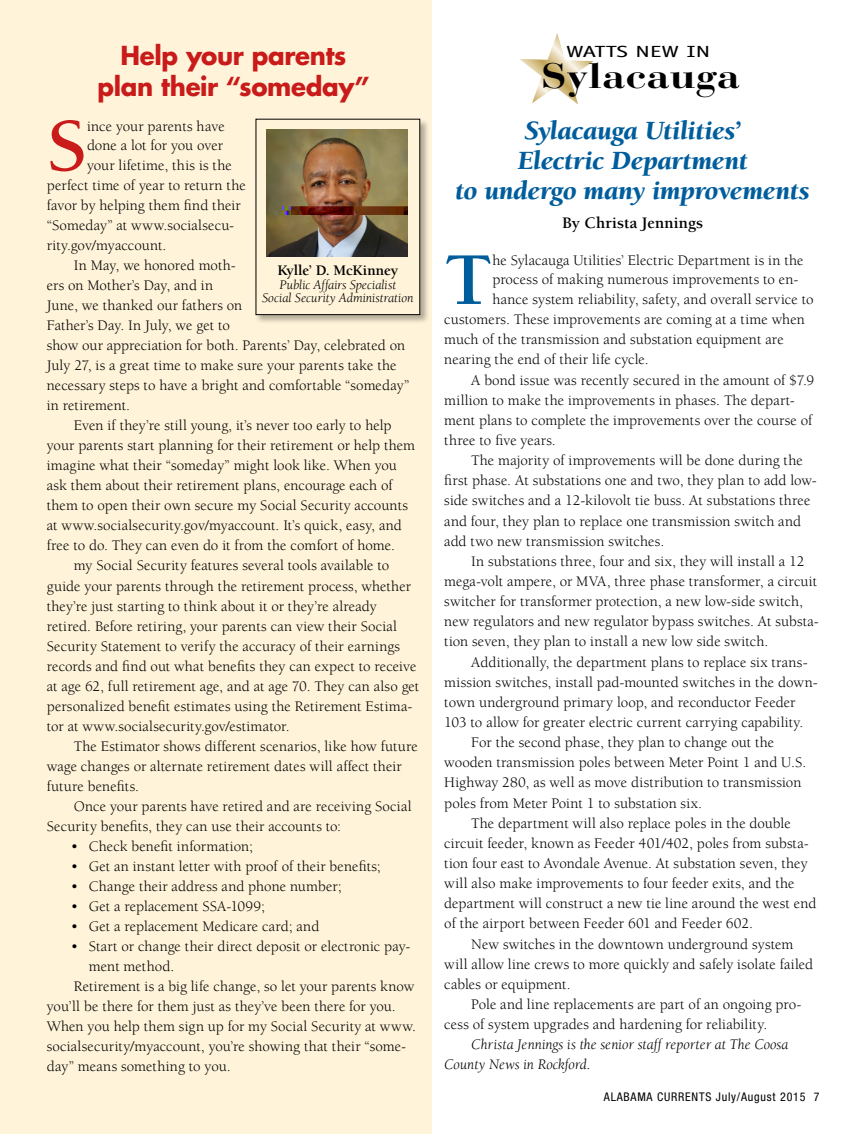
<style>
.page{position:relative;width:864px;height:1134px;background:#fff}
.page>*{position:absolute;margin:0;border:0;box-sizing:border-box;transform-origin:0 0}
.Drop_Cap{font:700 76.35px "Berkeley";color:#c91b19}
.Drop_Cap-2{font:700 76.35px "Berkeley";color:#005d9c}
.t1{font:700 35.1px "Bauer Bodoni";color:#000;scale:1.2 1}
.t2{font:700 35.1px/34px "Bauer Bodoni";color:#000;text-align:center;scale:.9 1}
.t3{font:700 35.1px "Bauer Bodoni";color:#000;scale:1.4 1}
.t4{font:700 35.1px "Bauer Bodoni";color:#000;scale:1.28 1}
.City_Heads{font:italic 900 27px/30px "Berkeley";color:#005d9c;text-align:center}
.subheadings{font:700 25.5px/30.5px "Futura";letter-spacing:-.015em;color:#c91b19;text-align:center;scale:.96 1}
.bylines{font:700 16.5px "Berkeley";letter-spacing:.005em;color:#000}
.t5{font:16.2px "Officina Sans";color:#000;scale:1.55 1}
.t6{font:16.2px "Officina Sans";color:#000;scale:1.25 1}
.t7{font:16.2px "Officina Sans";letter-spacing:-.02em;color:#000;scale:1.75 1}
.t8{font:16.2px "Officina Sans";color:#000;scale:1.35 1}
.t9{font:16.2px "Officina Sans";color:#000;scale:1.29 1}
.Body{font:15px/20.1px "Berkeley";letter-spacing:.005em;color:#000}
.Drop_Cap-3{font:15px "Berkeley";letter-spacing:.005em;color:#000}
.Body-2{font:italic 15px/20.1px "Berkeley";color:#000}
.cutlines{font:700 15px "Berkeley";letter-spacing:-.01em;color:#000}
.cutlines-2{font:italic 13.5px "Berkeley";letter-spacing:-.005em;color:#000}
.t10{font:condensed 12px "Helvetica Neue";letter-spacing:.065em;color:#000}
</style>
<div class="page">
<div style="left:0;top:0;width:432px;height:1134px;background:#fff4da"></div>
<div style="left:255px;top:118px;width:175px;height:207px;background:#000;opacity:.3"></div>
<div style="left:256px;top:119px;width:164px;height:196px;background:#fff4da"></div>
<img style="left:267px;top:130px;width:140px;height:127px">
<svg style="left:519px;top:33px;width:75px;height:72px"></svg>
<p class="subheadings" style="left:98px;top:40px;width:285px">Help your parents plan their “someday”</p>
<p class="Drop_Cap" style="left:47px;top:105px;width:43px">S</p>
<p class="Drop_Cap-3" style="left:87px;top:118px;width:139px">ince your parents have</p>
<p class="Drop_Cap-3" style="left:87px;top:138px;width:138px">done a lot for you over</p>
<p class="Drop_Cap-3" style="left:87px;top:157px;width:146px">your lifetime, this is the</p>
<p class="Drop_Cap-3" style="left:47px;top:177px;width:201px">perfect time of year to return the</p>
<p class="Drop_Cap-3" style="left:47px;top:197px;width:196px">favor by helping them find their</p>
<p class="Drop_Cap-3" style="left:47px;top:217px;width:189px">“Someday” at www.socialsecu-</p>
<p class="Drop_Cap-3" style="left:47px;top:237px;width:121px">rity.gov/myaccount.</p>
<p class="Body" style="left:47px;top:256px;width:364px;text-indent:27px">In May, we honored moth-<br>ers on Mother’s Day, and in<br>June, we thanked our fathers on<br>Father’s Day. In July, we get to<br>show our appreciation for both. Parents’ Day, celebrated on July 27, is a great time to make sure your parents take the necessary steps to have a bright and comfortable “someday” in retirement.</p>
<p class="Body" style="left:47px;top:416px;width:370px;text-indent:27px">Even if they’re still young, it’s never too early to help your parents start planning for their retirement or help them imagine what their “someday” might look like. When you ask them about their retirement plans, encourage each of them to open their own secure my Social Security accounts at www.socialsecurity.gov/myaccount. It’s quick, easy, and free to do. They can even do it from the comfort of home.</p>
<p class="Body" style="left:47px;top:556px;width:374px;text-indent:27px">my Social Security features several tools available to guide your parents through the retirement process, whether they’re just starting to think about it or they’re already retired. Before retiring, your parents can view their Social Security Statement to verify the accuracy of their earnings records and find out what benefits they can expect to receive at age 62, full retirement age, and at age 70. They can also get personalized benefit estimates using the Retirement Estima&shy;tor at www.socialsecurity.gov/estimator.</p>
<p class="Body" style="left:47px;top:736px;width:373px;text-indent:27px">The Estimator shows different scenarios, like how future wage changes or alternate retirement dates will affect their future benefits.</p>
<p class="Body" style="left:47px;top:796px;width:366px;text-indent:27px">Once your parents have retired and are receiving Social<br>Security benefits, they can use their accounts to:</p>
<p class="Body" style="left:71px;top:836px;width:184px">• Check benefit information;</p>
<p class="Body" style="left:71px;top:856px;width:311px">• Get an instant letter with proof of their benefits;</p>
<p class="Body" style="left:71px;top:876px;width:273px">• Change their address and phone number;</p>
<p class="Body" style="left:71px;top:896px;width:196px">• Get a replacement SSA-1099;</p>
<p class="Body" style="left:71px;top:916px;width:250px">• Get a replacement Medicare card; and</p>
<p class="Body" style="left:89px;top:937px;width:323px;text-indent:-18px">• Start or change their direct deposit or electronic pay&shy;ment method.</p>
<p class="Body" style="left:47px;top:976px;width:371px;text-indent:27px">Retirement is a big life change, so let your parents know you’ll be there for them just as they’ve been there for you.<br>When you help them sign up for my Social Security at www. socialsecurity/myaccount, you’re showing that their “some&shy;day” means something to you.</p>
<p class="cutlines" style="left:277px;top:263px;width:122px">Kylle’ D. McKinney</p>
<p class="cutlines-2" style="left:280px;top:278px;width:118px">Public Affairs Specialist</p>
<p class="cutlines-2" style="left:262px;top:291px;width:153px">Social Security Administration</p>
<p class="t5" style="left:566px;top:42px;width:95px">WATTS NEW IN</p>
<p class="t1" style="left:541px;top:55px;width:167px">Sylacauga</p>
<p class="City_Heads" style="left:456px;top:116px;width:356px">Sylacauga Utilities’<br>Electric Department<br>to undergo many improvements</p>
<p class="bylines" style="left:562px;top:214px;width:142px">By Christa Jennings</p>
<p class="t5" style="left:567px;top:205px;width:95px">WATTS NEW IN</p>
<p class="t1" style="left:558px;top:218px;width:130px">Opelika</p>
<p class="Drop_Cap-2" style="left:444px;top:239px;width:50px">T</p>
<p class="Drop_Cap-3" style="left:492px;top:252px;width:313px">he Sylacauga Utilities’ Electric Department is in the</p>
<p class="Drop_Cap-3" style="left:492px;top:272px;width:307px">process of making numerous improvements to en-</p>
<p class="Drop_Cap-3" style="left:492px;top:291px;width:323px">hance system reliability, safety, and overall service to</p>
<p class="Drop_Cap-3" style="left:444px;top:311px;width:362px">customers. These improvements are coming at a time when</p>
<p class="Drop_Cap-3" style="left:444px;top:332px;width:341px">much of the transmission and substation equipment are</p>
<p class="Drop_Cap-3" style="left:444px;top:352px;width:206px">nearing the end of their life cycle.</p>
<p class="Body" style="left:444px;top:370px;width:372px;text-indent:27px">A bond issue was recently secured in the amount of $7.9 million to make the improvements in phases. The depart&shy;ment plans to complete the improvements over the course of three to five years.</p>
<p class="Body" style="left:444px;top:451px;width:374px;text-indent:27px">The majority of improvements will be done during the first phase. At substations one and two, they plan to add low&shy;side switches and a 12-kilovolt tie buss. At substations three and four, they plan to replace one transmission switch and add two new transmission switches.</p>
<p class="Body" style="left:444px;top:551px;width:376px;text-indent:27px">In substations three, four and six, they will install a 12 mega-volt ampere, or MVA, three phase transformer, a circuit switcher for transformer protection, a new low-side switch, new regulators and new regulator bypass switches. At substa&shy;tion seven, they plan to install a new low side switch.</p>
<p class="Body" style="left:444px;top:652px;width:375px;text-indent:27px">Additionally, the department plans to replace six trans&shy;mission switches, install pad-mounted switches in the down&shy;town underground primary loop, and reconductor Feeder 103 to allow for greater electric current carrying capability.</p>
<p class="Body" style="left:444px;top:733px;width:364px;text-indent:27px">For the second phase, they plan to change out the wooden transmission poles between Meter Point 1 and U.S.<br>Highway 280, as well as move distribution to transmission poles from Meter Point 1 to substation six.</p>
<p class="Body" style="left:444px;top:813px;width:374px;text-indent:27px">The department will also replace poles in the double circuit feeder, known as Feeder 401/402, poles from substa&shy;tion four east to Avondale Avenue. At substation seven, they will also make improvements to four feeder exits, and the department will construct a new tie line around the west end of the airport between Feeder 601 and Feeder 602.</p>
<p class="Body" style="left:444px;top:934px;width:371px;text-indent:27px">New switches in the downtown underground system will allow line crews to more quickly and safely isolate failed cables or equipment.</p>
<p class="Body" style="left:444px;top:995px;width:359px;text-indent:27px">Pole and line replacements are part of an ongoing pro&shy;cess of system upgrades and hardening for reliability.</p>
<p class="Body-2" style="left:444px;top:1035px;width:346px;text-indent:27px">Christa Jennings is the senior staff reporter at The Coosa<br>County News in Rockford.</p>
<p class="t5" style="left:561px;top:369px;width:95px">WATTS NEW IN</p>
<p class="t1" style="left:543px;top:382px;width:159px">Piedmont</p>
<p class="t7" style="left:546px;top:485px;width:94px">WATTS NEW AT</p>
<p class="t2" style="left:522px;top:502px;width:240px">Utilities Board of Tuskegee</p>
<p class="t8" style="left:546px;top:609px;width:95px">WATTS NEW IN</p>
<p class="t1" style="left:528px;top:622px;width:136px">Luverne</p>
<p class="t6" style="left:546px;top:733px;width:95px">WATTS NEW IN</p>
<p class="t3" style="left:528px;top:746px;width:107px">Lanett</p>
<p class="t6" style="left:546px;top:887px;width:95px">WATTS NEW IN</p>
<p class="t4" style="left:528px;top:900px;width:122px">Dothan</p>
<p class="t9" style="left:546px;top:1041px;width:95px">WATTS NEW IN</p>
<p class="t10" style="left:604px;top:1090px;width:217px">ALABAMA CURRENTS July/August 2015 7</p>
</div>
